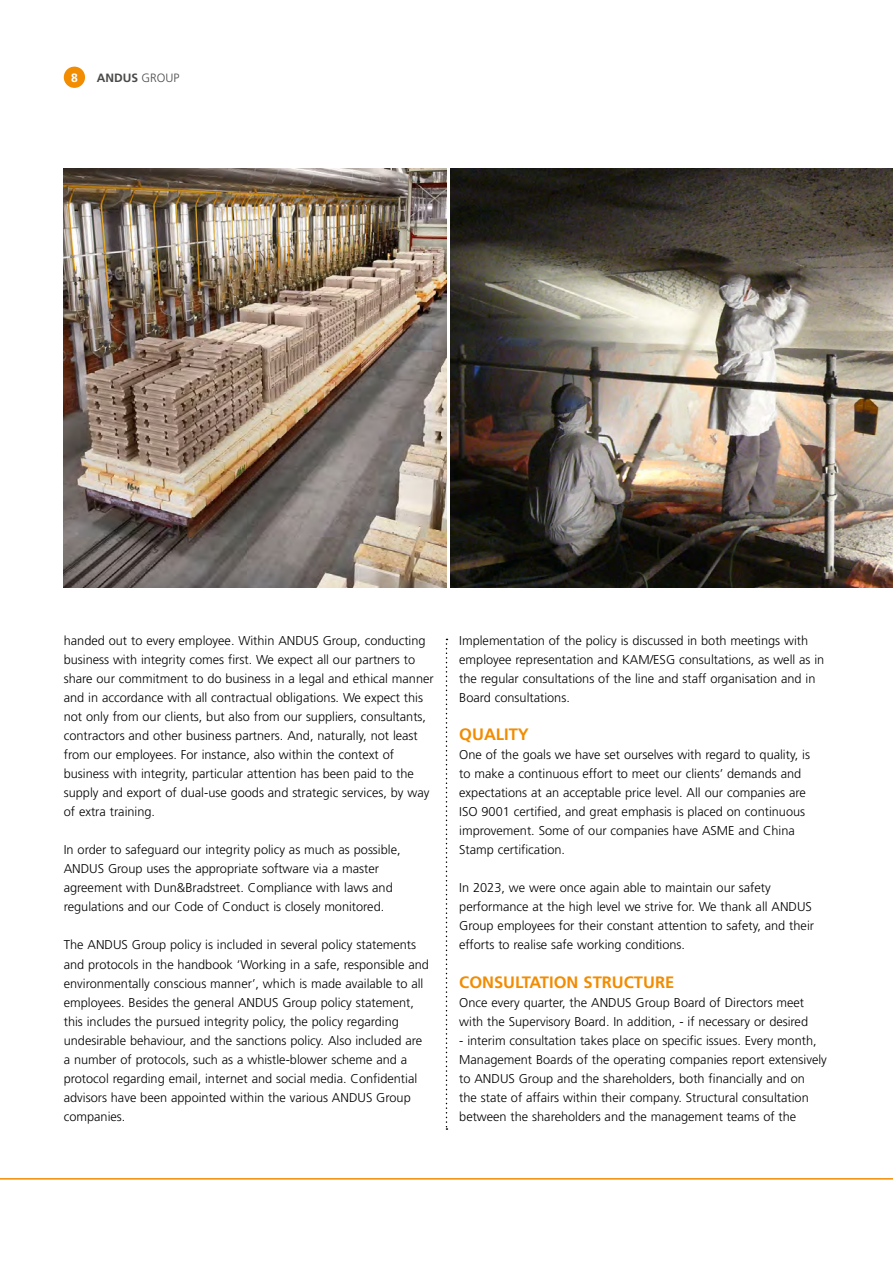
<style>
.page{position:relative;width:893px;height:1263px;background:#fff}
.page>*{position:absolute;margin:0;border:0;box-sizing:border-box;transform-origin:0 0}
.t1{font:16.5px "Frutiger LT 65 Bd";color:#f28c00}
.t2{font:12.75px/19px "Frutiger LT 45 Lt";color:#000}
.t3{font:12.15px "Frutiger LT 65 Bd";color:#fff}
.t4{font:12px "Frutiger LT 65 Bd";color:#4a4a49}
.s1{font-family:"Frutiger LT 45 Lt"}
</style>
<div class="page">
<img style="left:64px;top:168px;width:382px;height:419px">
<img style="left:451px;top:168px;width:442px;height:419px">
<hr style="left:0;top:1178px;width:893px;height:1px;background:#f28c00">
<div style="left:64px;top:67px;width:21px;height:21px;background:#f28c00;border-radius:50%"></div>
<svg style="left:446px;top:639px;width:1px;height:491px"></svg>
<p class="t3" style="left:71px;top:70px;width:8px">8</p>
<p class="t4" style="left:97px;top:70px;width:84px">ANDUS <span class="s1">GROUP</span></p>
<p class="t2" style="left:64px;top:631px;width:371px">handed out to every employee. Within ANDUS Group, conducting business with integrity comes first. We expect all our partners to share our commitment to do business in a legal and ethical manner and in accordance with all contractual obligations. We expect this not only from our clients, but also from our suppliers, consultants, contractors and other business partners. And, naturally, not least from our employees. For instance, also within the context of business with integrity, particular attention has been paid to the supply and export of dual-use goods and strategic services, by way of extra training.</p>
<p class="t2" style="left:64px;top:840px;width:338px">In order to safeguard our integrity policy as much as possible, ANDUS Group uses the appropriate software via a master agreement with Dun&amp;Bradstreet. Compliance with laws and regulations and our Code of Conduct is closely monitored.</p>
<p class="t2" style="left:64px;top:936px;width:367px">The ANDUS Group policy is included in several policy statements and protocols in the handbook ‘Working in a safe, responsible and environmentally conscious manner’, which is made available to all employees. Besides the general ANDUS Group policy statement, this includes the pursued integrity policy, the policy regarding undesirable behaviour, and the sanctions policy. Also included are a number of protocols, such as a whistle-blower scheme and a protocol regarding email, internet and social media. Confidential advisors have been appointed within the various ANDUS Group companies.</p>
<p class="t2" style="left:459px;top:631px;width:367px">Implementation of the policy is discussed in both meetings with employee representation and KAM/ESG consultations, as well as in the regular consultations of the line and staff organisation and in Board consultations.</p>
<p class="t1" style="left:459px;top:724px;width:71px">QUALITY</p>
<p class="t2" style="left:459px;top:745px;width:352px">One of the goals we have set ourselves with regard to quality, is to make a continuous effort to meet our clients’ demands and expectations at an acceptable price level. All our companies are ISO 9001 certified, and great emphasis is placed on continuous improvement. Some of our companies have ASME and China Stamp certification.</p>
<p class="t2" style="left:459px;top:878px;width:356px">In 2023, we were once again able to maintain our safety performance at the high level we strive for. We thank all ANDUS Group employees for their constant attention to safety, and their efforts to realise safe working conditions.</p>
<p class="t1" style="left:459px;top:972px;width:217px">CONSULTATION STRUCTURE</p>
<p class="t2" style="left:459px;top:993px;width:350px">Once every quarter, the ANDUS Group Board of Directors meet with the Supervisory Board. In addition, - if necessary or desired</p>
<p class="t2" style="left:459px;top:1031px;width:369px">- interim consultation takes place on specific issues. Every month, Management Boards of the operating companies report extensively to ANDUS Group and the shareholders, both financially and on<br>the state of affairs within their company. Structural consultation between the shareholders and the management teams of the</p>
</div>
